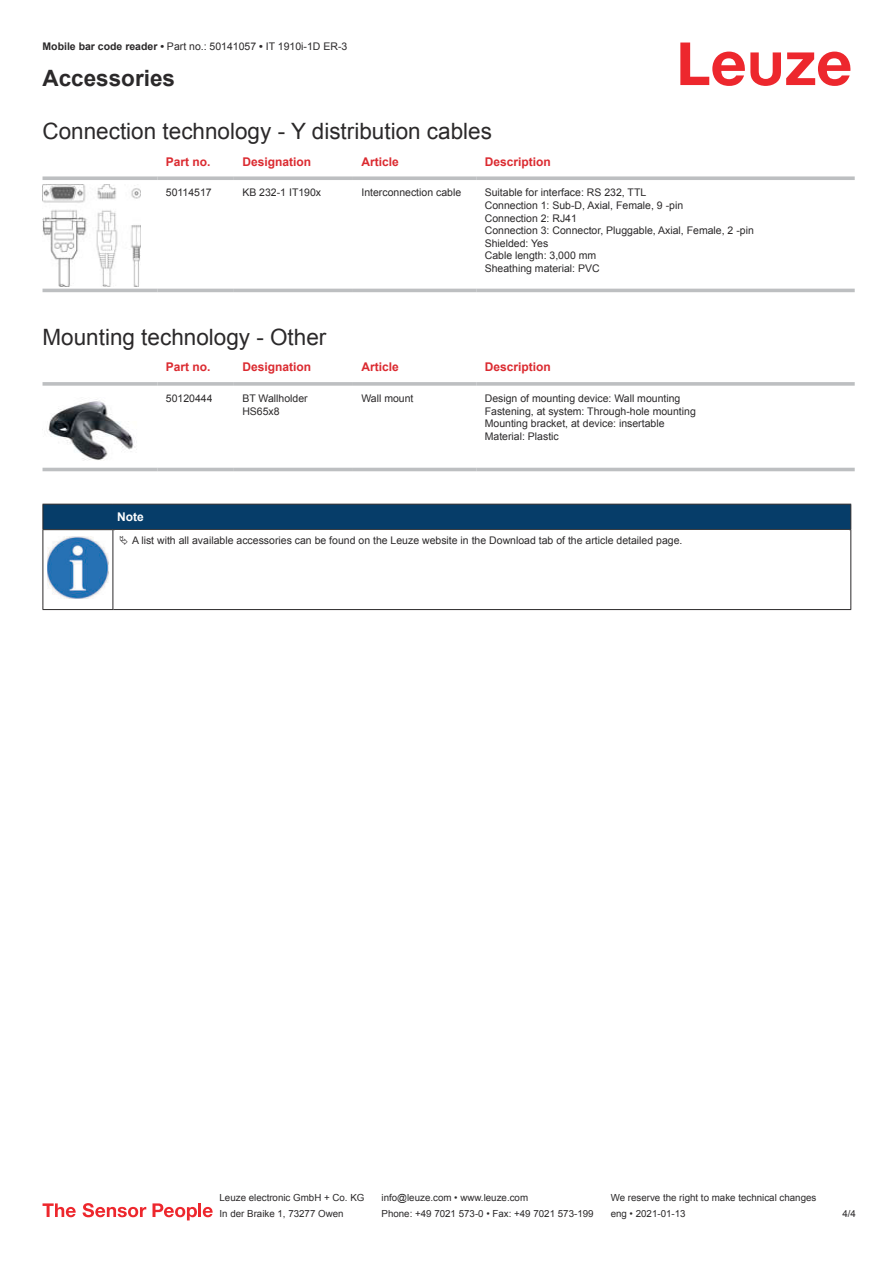
<style>
.page{position:relative;width:893px;height:1263px;background:#fff}
.page>*{position:absolute;margin:0;border:0;box-sizing:border-box;transform-origin:0 0}
.t1{font:22.5px "Arial";color:#2b292a}
.t2{font:700 22.5px "Arial";color:#2b292a}
.t3{font:700 12px "Arial";color:#db2a30}
.t4{font:700 12px "Arial";color:#fff}
.t5{font:10.5px/12.6px "Arial";color:#2b292a}
.t6{font:9.75px "Arial";color:#2b292a}
.s1{font-weight:700}
</style>
<div class="page">
<svg style="left:680px;top:43px;width:170px;height:43px"></svg>
<svg style="left:43px;top:190px;width:812px;height:103px"></svg>
<svg style="left:43px;top:176px;width:114px;height:4px"></svg>
<svg style="left:157px;top:176px;width:77px;height:4px"></svg>
<svg style="left:234px;top:176px;width:119px;height:4px"></svg>
<svg style="left:353px;top:176px;width:123px;height:4px"></svg>
<svg style="left:476px;top:176px;width:379px;height:4px;background:#c4c6c8"></svg>
<hr style="left:43px;top:289px;width:114px;height:3px;background:#bdbfc1">
<hr style="left:157px;top:289px;width:77px;height:3px;background:#bdbfc1">
<hr style="left:234px;top:289px;width:119px;height:3px;background:#bdbfc1">
<hr style="left:353px;top:289px;width:123px;height:3px;background:#bdbfc1">
<hr style="left:476px;top:289px;width:379px;height:3px;background:#bdbfc1">
<img style="left:43px;top:184px;width:97px;height:102px">
<div style="left:43px;top:467px;width:812px;height:5px;background:#ececed"></div>
<svg style="left:43px;top:382px;width:114px;height:4px"></svg>
<svg style="left:157px;top:382px;width:77px;height:4px"></svg>
<svg style="left:234px;top:382px;width:119px;height:4px"></svg>
<svg style="left:353px;top:382px;width:123px;height:4px"></svg>
<svg style="left:476px;top:382px;width:379px;height:4px;background:#c3c5c7"></svg>
<hr style="left:43px;top:468px;width:114px;height:3px;background:#bdbfc1">
<hr style="left:157px;top:468px;width:77px;height:3px;background:#bdbfc1">
<hr style="left:234px;top:468px;width:119px;height:3px;background:#bdbfc1">
<hr style="left:353px;top:468px;width:123px;height:3px;background:#bdbfc1">
<hr style="left:476px;top:468px;width:379px;height:3px;background:#bdbfc1">
<img style="left:48px;top:399px;width:87px;height:62px">
<div style="left:43px;top:504px;width:808px;height:26px;background:#063d69"></div>
<hr style="left:113px;top:529px;width:738px;height:1px;background:#2b292a">
<hr style="left:43px;top:530px;width:1px;height:75px;background:#2b292a">
<hr style="left:113px;top:530px;width:1px;height:75px;background:#2b292a">
<hr style="left:850px;top:530px;width:1px;height:75px;background:#2b292a">
<hr style="left:43px;top:609px;width:70px;height:1px;background:#2b292a">
<hr style="left:113px;top:609px;width:738px;height:1px;background:#2b292a">
<img style="left:47px;top:536px;width:61px;height:63px">
<svg style="left:43px;top:1203px;width:33px;height:14px"></svg>
<svg style="left:83px;top:1203px;width:63px;height:14px"></svg>
<svg style="left:153px;top:1203px;width:44px;height:17px"></svg>
<hr style="left:198px;top:1203px;width:3px;height:14px;background:#ed272d">
<svg style="left:203px;top:1207px;width:10px;height:10px"></svg>
<p class="t5" style="left:43px;top:41px;width:306px"><span class="s1">Mobile bar code reader •</span> Part no.: 50141057 <span class="s1">•</span> IT 1910i-1D ER-3</p>
<h1 class="t2" style="left:43px;top:70px;width:134px">Accessories</h1>
<h1 class="t1" style="left:43px;top:123px;width:451px">Connection technology - Y distribution cables</h1>
<p class="t3" style="left:166px;top:157px;width:46px">Part no.</p>
<p class="t3" style="left:242px;top:157px;width:70px">Designation</p>
<p class="t3" style="left:361px;top:157px;width:39px">Article</p>
<p class="t3" style="left:485px;top:157px;width:68px">Description</p>
<p class="t5" style="left:166px;top:187px;width:47px">50114517</p>
<p class="t5" style="left:242px;top:187px;width:80px">KB 232-1 IT190x</p>
<p class="t5" style="left:361px;top:187px;width:101px">Interconnection cable</p>
<p class="t5" style="left:485px;top:187px;width:271px">Suitable for interface: RS 232, TTL<br>Connection 1: Sub-D, Axial, Female, 9 -pin<br>Connection 2: RJ41<br>Connection 3: Connector, Pluggable, Axial, Female, 2 -pin<br>Shielded: Yes<br>Cable length: 3,000 mm<br>Sheathing material: PVC</p>
<h1 class="t1" style="left:43px;top:329px;width:285px">Mounting technology - Other</h1>
<p class="t3" style="left:166px;top:362px;width:46px">Part no.</p>
<p class="t3" style="left:242px;top:362px;width:70px">Designation</p>
<p class="t3" style="left:361px;top:362px;width:39px">Article</p>
<p class="t3" style="left:485px;top:362px;width:68px">Description</p>
<p class="t5" style="left:166px;top:393px;width:48px">50120444</p>
<p class="t5" style="left:242px;top:393px;width:67px">BT Wallholder<br>HS65x8</p>
<p class="t5" style="left:361px;top:393px;width:54px">Wall mount</p>
<p class="t5" style="left:485px;top:393px;width:213px">Design of mounting device: Wall mounting Fastening, at system: Through-hole mounting Mounting bracket, at device: insertable Material: Plastic</p>
<p class="t4" style="left:117px;top:512px;width:28px">Note</p>
<p class="t5" style="left:132px;top:535px;width:552px">A list with all available accessories can be found on the Leuze website in the Download tab of the article detailed page.</p>
<p class="t6" style="left:220px;top:1194px;width:146px">Leuze electronic GmbH + Co. KG</p>
<p class="t6" style="left:381px;top:1194px;width:148px">info@leuze.com • www.leuze.com</p>
<p class="t6" style="left:611px;top:1194px;width:207px">We reserve the right to make technical changes</p>
<p class="t6" style="left:220px;top:1210px;width:126px">In der Braike 1, 73277 Owen</p>
<p class="t6" style="left:381px;top:1210px;width:214px">Phone: +49 7021 573-0 • Fax: +49 7021 573-199</p>
<p class="t6" style="left:611px;top:1210px;width:76px">eng • 2021-01-13</p>
<p class="t6" style="left:842px;top:1210px;width:15px">4 /4</p>
</div>
